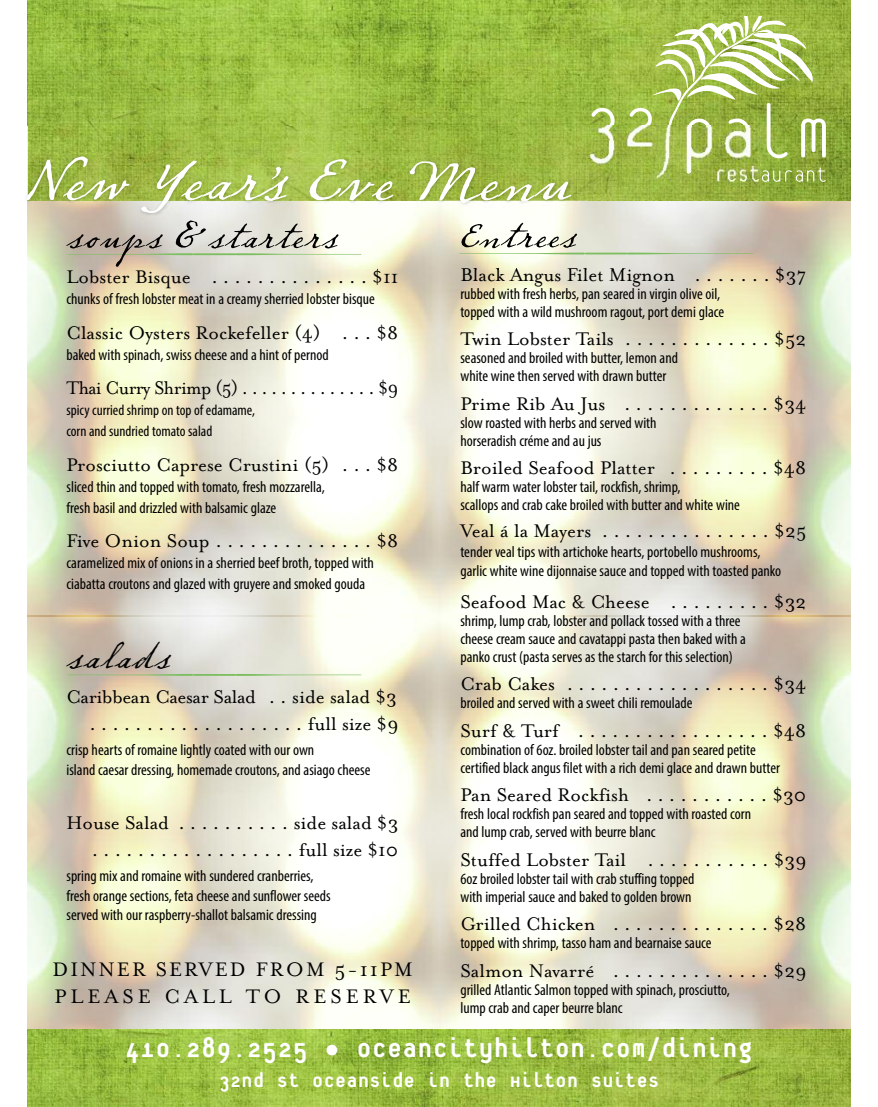
<style>
.page{position:relative;width:878px;height:1107px;background:#fff}
.page>*{position:absolute;margin:0;border:0;box-sizing:border-box;transform-origin:0 0}
.t1{font:55.5px "Dear Sarah";letter-spacing:.015em;color:#fff}
.t2{font:31.5px "Dear Sarah";letter-spacing:.05em;color:#000}
.t3{font:800 30px "Platelet";letter-spacing:.045em;color:#fff}
.t4{font:22.5px/27px "Mrs Eaves Roman";letter-spacing:.09em;color:#000}
.t5{font:800 22.5px "Platelet";letter-spacing:.045em;color:#fff}
.t6{font:21px/27px "Mrs Eaves Roman";color:#000;text-align:right}
.t7{font:21px "Mrs Eaves Roman";letter-spacing:-.03em;color:#000;scale:.95 1}
.t8{font:condensed 15.75px/18px "Myriad Pro";color:#000}
.t9{font:condensed 15px/21px "Myriad Pro";color:#000}
.s1{font-family:"Dalliance Flourishes";font-size:67.5px;color:#7dbe61}
</style>
<div class="page">
<img style="left:27px;top:201px;width:823px;height:828px">
<img style="left:27px;top:616px;width:411px;height:1px">
<img style="left:27px;top:1029px;width:823px;height:78px">
<img style="left:28px;top:0;width:822px;height:201px">
<svg style="left:591px;top:108px;width:23px;height:18px"></svg>
<svg style="left:628px;top:16px;width:197px;height:166px"></svg>
<img style="left:26px;top:126px;width:2px;height:144px">
<img style="left:438px;top:201px;width:321px;height:69px">
<img style="left:461px;top:268px;width:99px;height:2px">
<img style="left:197px;top:253px;width:164px;height:2px">
<img style="left:66px;top:220px;width:131px;height:47px">
<svg style="left:120px;top:253px;width:8px;height:2px"></svg>
<img style="left:459px;top:253px;width:294px;height:2px">
<img style="left:461px;top:223px;width:116px;height:25px">
<img style="left:28px;top:126px;width:731px;height:75px">
<h1 class="t1" style="left:22px;top:148px;width:549px">New Years’ Eve Menu</h1>
<h3 class="t6" style="left:460px;top:260px;width:347px">Black Angus Filet Mignon . . . . . . . $37</h3>
<p class="t8" style="left:460px;top:286px;width:265px">rubbed with fresh herbs, pan seared in virgin olive oil, topped with a wild mushroom ragout, port demi glace</p>
<h3 class="t6" style="left:460px;top:325px;width:347px">Twin Lobster Tails . . . . . . . . . . . . . $52</h3>
<p class="t8" style="left:460px;top:350px;width:219px">seasoned and broiled with butter, lemon and white wine then served with drawn butter</p>
<h3 class="t6" style="left:460px;top:389px;width:347px">Prime Rib Au Jus . . . . . . . . . . . . . $34</h3>
<p class="t8" style="left:460px;top:415px;width:198px">slow roasted with herbs and served with horseradish créme and au jus</p>
<h3 class="t6" style="left:460px;top:454px;width:347px">Broiled Seafood Platter . . . . . . . . . $48</h3>
<p class="t8" style="left:460px;top:479px;width:281px">half warm water lobster tail, rockfish, shrimp,<br>scallops and crab cake broiled with butter and white wine</p>
<h3 class="t6" style="left:460px;top:517px;width:347px">Veal á la Mayers . . . . . . . . . . . . . . . $25</h3>
<p class="t8" style="left:460px;top:543px;width:322px;line-height:19.5px">tender veal tips with artichoke hearts, portobello mushrooms, garlic white wine dijonnaise sauce and topped with toasted panko</p>
<h3 class="t6" style="left:460px;top:587px;width:347px">Seafood Mac &amp; Cheese . . . . . . . . . $32</h3>
<p class="t8" style="left:460px;top:613px;width:287px">shrimp, lump crab, lobster and pollack tossed with a three cheese cream sauce and cavatappi pasta then baked with a panko crust (pasta serves as the starch for this selection)</p>
<h3 class="t6" style="left:460px;top:670px;width:347px">Crab Cakes . . . . . . . . . . . . . . . . . . $34</h3>
<p class="t8" style="left:460px;top:695px;width:234px">broiled and served with a sweet chili remoulade</p>
<h3 class="t6" style="left:460px;top:716px;width:347px">Surf &amp; Turf . . . . . . . . . . . . . . . . . $48</h3>
<p class="t8" style="left:460px;top:742px;width:321px">combination of 6oz. broiled lobster tail and pan seared petite certified black angus filet with a rich demi glace and drawn butter</p>
<h3 class="t6" style="left:460px;top:781px;width:347px">Pan Seared Rockfish . . . . . . . . . . . $30</h3>
<p class="t8" style="left:460px;top:806px;width:292px">fresh local rockfish pan seared and topped with roasted corn and lump crab, served with beurre blanc</p>
<h3 class="t6" style="left:460px;top:845px;width:347px">Stuffed Lobster Tail . . . . . . . . . . . $39</h3>
<p class="t8" style="left:460px;top:871px;width:235px">6oz broiled lobster tail with crab stuffing topped with imperial sauce and baked to golden brown</p>
<h3 class="t6" style="left:460px;top:910px;width:347px">Grilled Chicken . . . . . . . . . . . . . . $28</h3>
<p class="t8" style="left:460px;top:935px;width:253px">topped with shrimp, tasso ham and bearnaise sauce</p>
<h3 class="t6" style="left:460px;top:956px;width:347px">Salmon Navarré . . . . . . . . . . . . . . $29</h3>
<p class="t8" style="left:460px;top:982px;width:271px">grilled Atlantic Salmon topped with spinach, prosciutto, lump crab and caper beurre blanc</p>
<h3 class="t3" style="left:126px;top:1029px;width:628px">410.289.2525 • oceancityhilton.com/dining</h3>
<h3 class="t5" style="left:219px;top:1066px;width:441px">32nd st Oceanside in the Hilton Suites</h3>
<h3 class="t6" style="left:66px;top:262px;width:333px">Lobster Bisque . . . . . . . . . . . . . . $11</h3>
<p class="t8" style="left:66px;top:291px;width:310px">chunks of fresh lobster meat in a creamy sherried lobster bisque</p>
<h3 class="t6" style="left:66px;top:318px;width:333px">Classic Oysters Rockefeller (4) . . . $8</h3>
<p class="t8" style="left:66px;top:347px;width:264px">baked with spinach, swiss cheese and a hint of pernod</p>
<h3 class="t7" style="left:66px;top:375px;width:351px">Thai Curry Shrimp (5) . . . . . . . . . . . . . . $9</h3>
<p class="t9" style="left:66px;top:401px;width:190px">spicy curried shrimp on top of edamame, corn and sundried tomato salad</p>
<h3 class="t6" style="left:66px;top:450px;width:333px">Prosciutto Caprese Crustini (5) . . . $8</h3>
<p class="t8" style="left:66px;top:477px;width:260px;line-height:21px">sliced thin and topped with tomato, fresh mozzarella, fresh basil and drizzled with balsamic glaze</p>
<h3 class="t6" style="left:66px;top:526px;width:333px">Five Onion Soup . . . . . . . . . . . . . . $8</h3>
<p class="t8" style="left:66px;top:554px;width:309px;line-height:21px">caramelized mix of onions in a sherried beef broth, topped with ciabatta croutons and glazed with gruyere and smoked gouda</p>
<h2 class="t2" style="left:66px;top:639px;width:296px">s<span class="s1">*</span>alads <span class="s1">09</span></h2>
<h3 class="t6" style="left:66px;top:682px;width:333px">Caribbean Caesar Salad . . side salad $3 . . . . . . . . . . . . . . . . . . . full size $9</h3>
<p class="t8" style="left:66px;top:742px;width:305px;line-height:19.5px">crisp hearts of romaine lightly coated with our own<br>island caesar dressing, homemade croutons, and asiago cheese</p>
<h3 class="t6" style="left:66px;top:808px;width:333px">House Salad . . . . . . . . . . side salad $3 . . . . . . . . . . . . . . . . . . full size $10</h3>
<p class="t8" style="left:66px;top:868px;width:266px;line-height:19.5px">spring mix and romaine with sundered cranberries, fresh orange sections, feta cheese and sunflower seeds served with our raspberry-shallot balsamic dressing</p>
<h3 class="t4" style="left:52px;top:955px;width:362px">DINNER SERVED FROM 5-11PM<br>PLEASE CALL TO RESERVE</h3>
</div>
